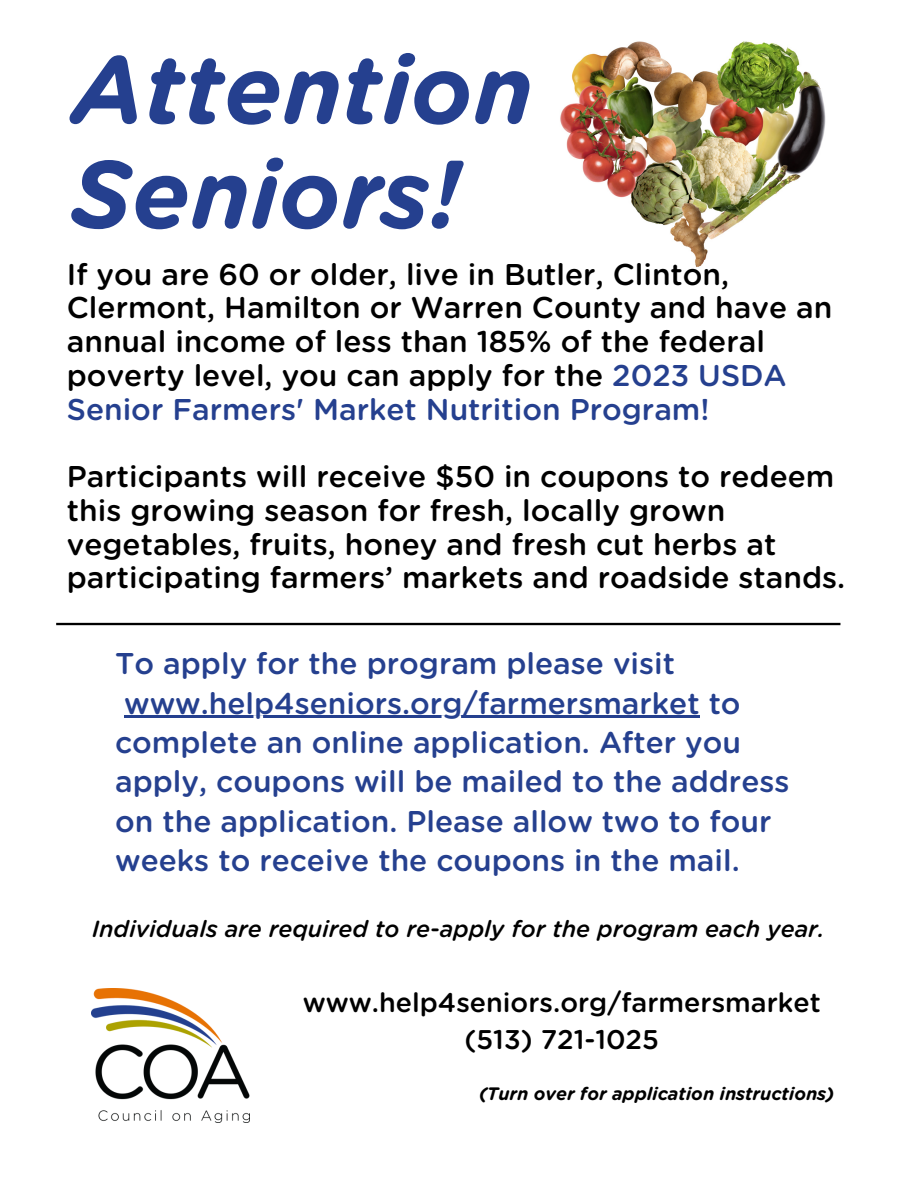
<style>
.page{position:relative;width:918px;height:1188px;background:#fff}
.page>*{position:absolute;margin:0;border:0;box-sizing:border-box;transform-origin:0 0}
.t1{font:italic 700 96px "Gotham Rounded";color:#25408f}
.t2{font:500 30px/33.8px "Gotham Rounded";color:#000}
.t3{font:500 30px/39.3px "Gotham Rounded";color:#25408f}
.t4{font:500 27px/37.2px "Gotham Rounded";color:#000;text-align:center}
.t5{font:italic 500 23.25px "Gotham Rounded";color:#000}
.t6{font:italic 700 18px "Gotham Rounded";color:#000}
.s1{color:#25408f}
</style>
<div class="page">
<img style="left:560px;top:41px;width:266px;height:227px">
<hr style="left:56px;top:623px;width:784px;height:2px;background:#000">
<img style="left:92px;top:988px;width:157px;height:134px">
<hr style="left:124px;top:716px;width:576px;height:2px;background:#25408f">
<p class="t1" style="left:71px;top:47px;width:463px">Attention</p>
<p class="t1" style="left:71px;top:151px;width:391px">Seniors!</p>
<p class="t2" style="left:67px;top:259px;width:767px">If you are 60 or older, live in Butler, Clinton, Clermont, Hamilton or Warren County and have an annual income of less than 185% of the federal poverty level, you can apply for the <span class="s1">2023 USDA Senior Farmers' Market Nutrition Program!</span></p>
<p class="t2" style="left:67px;top:461px;width:780px">Participants will receive $50 in coupons to redeem this growing season for fresh, locally grown vegetables, fruits, honey and fresh cut herbs at participating farmers’ markets and roadside stands.</p>
<p class="t3" style="left:115px;top:645px;width:676px">To apply for the program please visit www.help4seniors.org/farmersmarket to complete an online application. After you apply, coupons will be mailed to the address on the application. Please allow two to four weeks to receive the coupons in the mail.</p>
<p class="t5" style="left:92px;top:918px;width:734px">Individuals are required to re-apply for the program each year.</p>
<p class="t4" style="left:303px;top:985px;width:520px">www.help4seniors.org/farmersmarket (513) 721-1025</p>
<p class="t6" style="left:479px;top:1086px;width:357px">(Turn over for application instructions)</p>
</div>
